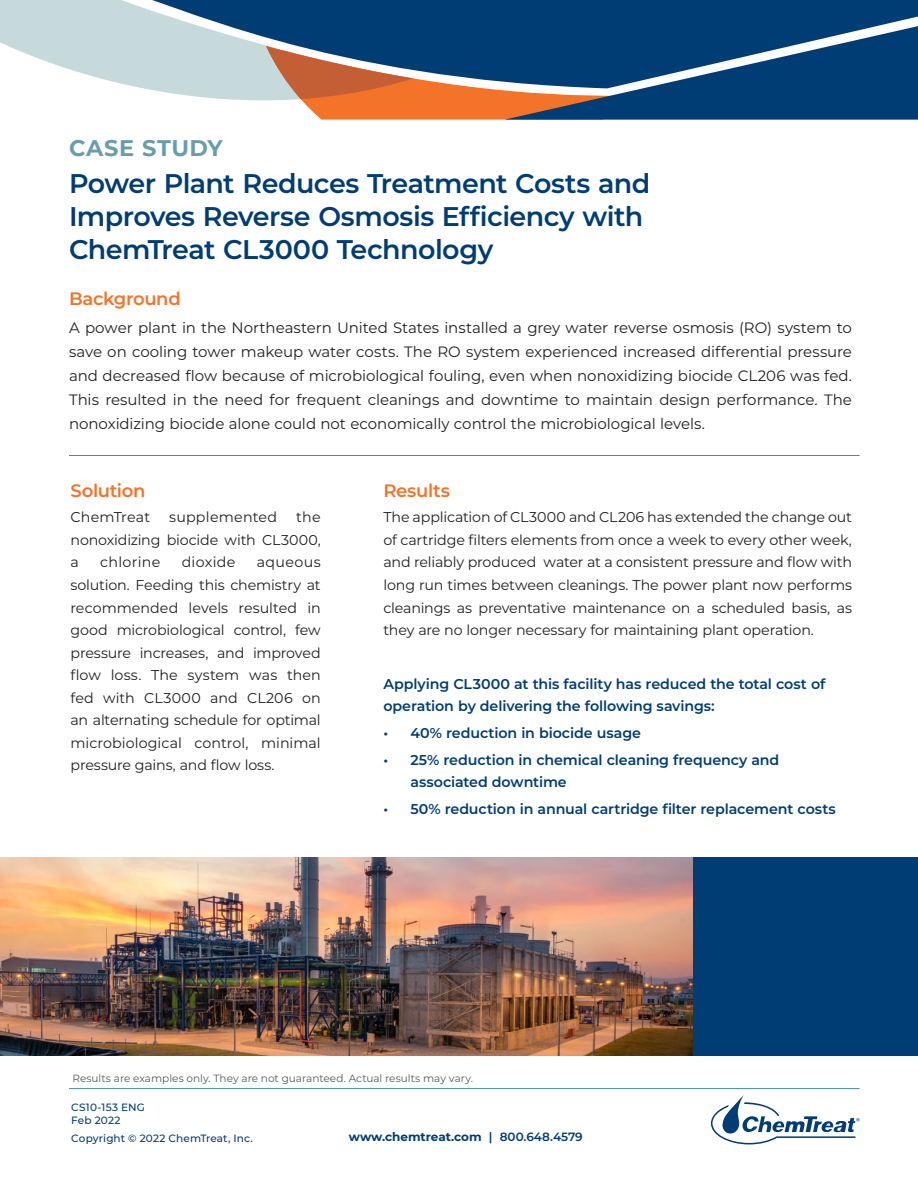
<style>
.page{position:relative;width:918px;height:1188px;background:#fff}
.page>*{position:absolute;margin:0;border:0;box-sizing:border-box;transform-origin:0 0}
.t1{font:600 27px/33px "Montserrat";letter-spacing:-.02em;color:#003d74}
.t2{font:700 22.5px "Montserrat";letter-spacing:.025em;color:#699daa}
.t3{font:600 18px "Montserrat";letter-spacing:-.02em;color:#f37328}
.t4{font:15px/24px "Montserrat";letter-spacing:-.005em;color:#231f20;text-align:justify}
.t5{font:14.25px/22.5px "Montserrat";letter-spacing:-.005em;color:#231f20;text-align:justify}
.t6{font:600 14.25px/22.5px "Montserrat";letter-spacing:-.01em;color:#003d74}
.t7{font:14.25px "Montserrat";letter-spacing:.02em;color:#231f20}
.t8{font:700 12px "Montserrat";color:#003d74}
.t9{font:10.5px "Montserrat";color:#57585a}
.t10{font:500 10.5px/13.5px "Montserrat";letter-spacing:.01em;color:#003d74}
.s1{font-weight:600}
</style>
<div class="page">
<svg style="left:0;top:0;width:266px;height:101px;fill:#c6d9db"></svg>
<svg style="left:266px;top:88px;width:652px;height:32px;background:#736466"></svg>
<svg style="left:111px;top:0;width:807px;height:88px;background:#3d668c"></svg>
<hr style="left:69px;top:455px;width:791px;height:1px;background:#468c9a">
<hr style="left:69px;top:1088px;width:791px;height:1px;background:#468c9a">
<svg style="left:711px;top:1095px;width:148px;height:49px"></svg>
<div style="left:0;top:858px;width:918px;height:198px;background:#003d74"></div>
<img style="left:0;top:858px;width:692px;height:198px">
<h2 class="t2" style="left:69px;top:132px;width:155px">CASE STUDY</h2>
<h1 class="t1" style="left:69px;top:165px;width:583px">Power Plant Reduces Treatment Costs and<br>Improves Reverse Osmosis Efficiency with<br>ChemTreat CL3000 Technology</h1>
<p class="t3" style="left:69px;top:286px;width:113px">Background</p>
<p class="t4" style="left:69px;top:315px;width:785px">A power plant in the Northeastern United States installed a grey water reverse osmosis (RO) system to save on cooling tower makeup water costs. The RO system experienced increased differential pressure and decreased flow because of microbiological fouling, even when nonoxidizing biocide CL206 was fed.<br>This resulted in the need for frequent cleanings and downtime to maintain design performance. The nonoxidizing biocide alone could not economically control the microbiological levels.</p>
<p class="t3" style="left:70px;top:478px;width:76px">Solution</p>
<p class="t5" style="left:70px;top:506px;width:81px">ChemTreat</p>
<p class="t7" style="left:169px;top:508px;width:110px">supplemented</p>
<p class="t5" style="left:70px;top:506px;width:252px;text-indent:226px">the nonoxidizing biocide with CL3000, a</p>
<p class="t7" style="left:100px;top:553px;width:62px">chlorine</p>
<p class="t7" style="left:182px;top:553px;width:55px">dioxide</p>
<p class="t5" style="left:70px;top:551px;width:252px;text-indent:186px">aqueous solution. Feeding this chemistry at recommended levels resulted in good microbiological control, few pressure increases, and improved flow loss. The system was then fed with CL3000 and CL206 on an alternating schedule for optimal microbiological control, minimal pressure gains, and flow loss.</p>
<p class="t3" style="left:383px;top:478px;width:68px">Results</p>
<p class="t5" style="left:383px;top:506px;width:470px">The application of CL3000 and CL206 has extended the change out of cartridge filters elements from once a week to every other week, and reliably produced water at a consistent pressure and flow with long run times between cleanings. The power plant now performs cleanings as preventative maintenance on a scheduled basis, as they are no longer necessary for maintaining plant operation.</p>
<p class="t6" style="left:383px;top:672px;width:444px">Applying CL3000 at this facility has reduced the total cost of operation by delivering the following savings:</p>
<p class="t6" style="left:383px;top:721px;width:259px">• 40% reduction in biocide usage</p>
<p class="t6" style="left:410px;top:748px;width:370px;text-indent:-27px">• 25% reduction in chemical cleaning frequency and associated downtime</p>
<p class="t6" style="left:383px;top:797px;width:454px">• 50% reduction in annual cartridge filter replacement costs</p>
<p class="t9" style="left:72px;top:1071px;width:402px">Results are examples only. They are not guaranteed. Actual results may vary.</p>
<p class="t10" style="left:71px;top:1100px;width:75px">CS10-153 ENG<br>Feb 2022</p>
<p class="t10" style="left:71px;top:1131px;width:183px">Copyright © 2022 ChemTreat, Inc.</p>
<p class="t8" style="left:349px;top:1128px;width:235px">www.chemtreat.com <span class="s1">| 800.648.4579</span></p>
</div>
